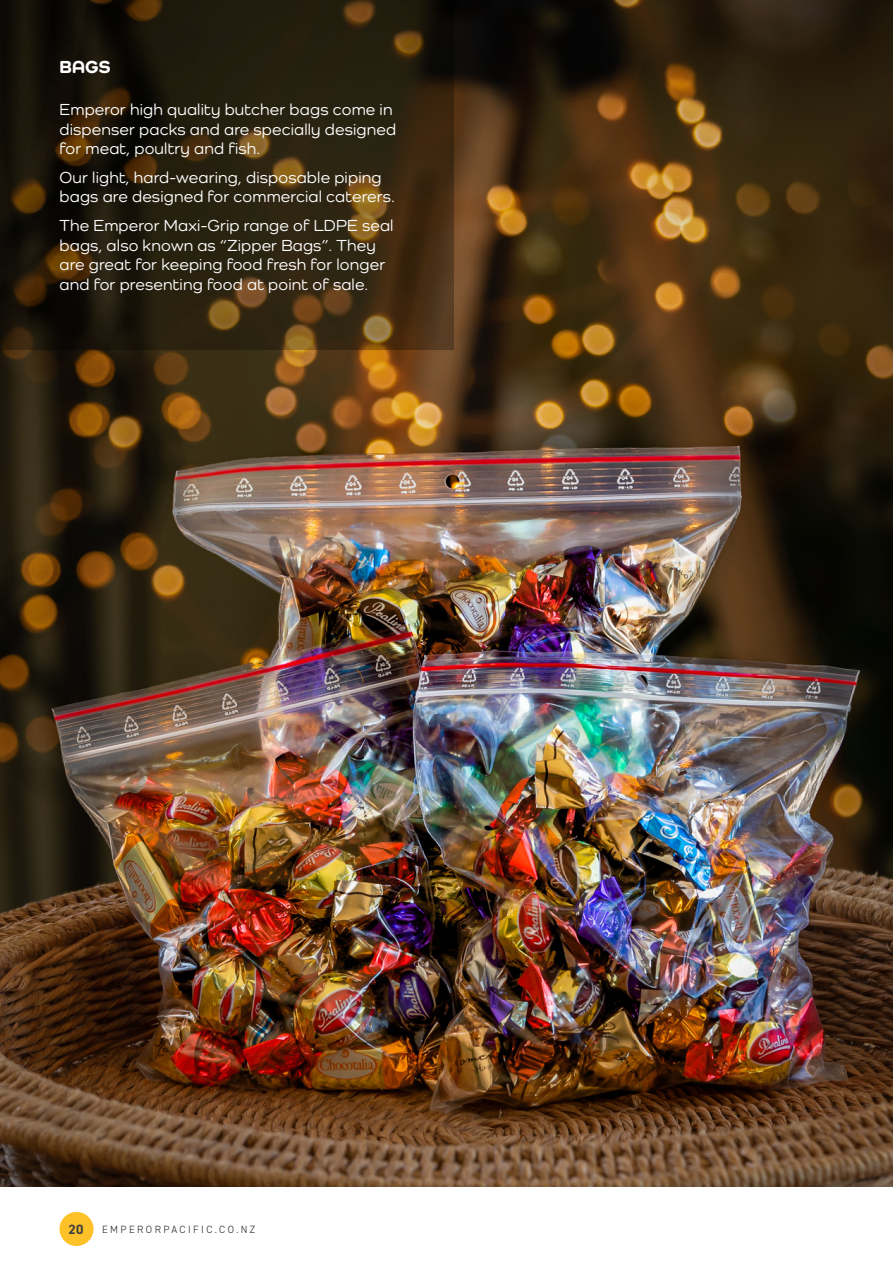
<style>
.page{position:relative;width:893px;height:1263px;background:#fff}
.page>*{position:absolute;margin:0;border:0;box-sizing:border-box;transform-origin:0 0}
.t1{font:800 18px "Como";color:#fff}
.body12{font:500 16.5px/19.8px "Como";letter-spacing:.01em;color:#fff}
.t2{font:700 13.5px "DIN2014";color:#3e3e3f}
.t3{font:300 10.5px "DIN2014";letter-spacing:.23em;color:#231f20}
</style>
<div class="page">
<img style="left:0;top:0;width:893px;height:1186px">
<svg style="left:0;top:0;width:454px;height:350px;background:#2b200d"></svg>
<div style="left:60px;top:1212px;width:34px;height:34px;background:#fec127;border-radius:50%"></div>
<p class="t1" style="left:60px;top:56px;width:52px">BAGS</p>
<p class="body12" style="left:60px;top:99px;width:338px">Emperor high quality butcher bags come in dispenser packs and are specially designed for meat, poultry and fish.</p>
<p class="body12" style="left:60px;top:167px;width:337px">Our light, hard-wearing, disposable piping bags are designed for commercial caterers.</p>
<p class="body12" style="left:60px;top:215px;width:336px">The Emperor Maxi-Grip range of LDPE seal bags, also known as “Zipper Bags”. They are great for keeping food fresh for longer and for presenting food at point of sale.</p>
<p class="t2" style="left:69px;top:1220px;width:16px">20</p>
<p class="t3" style="left:102px;top:1223px;width:155px">EMPERORPACIFIC.CO.NZ</p>
</div>
